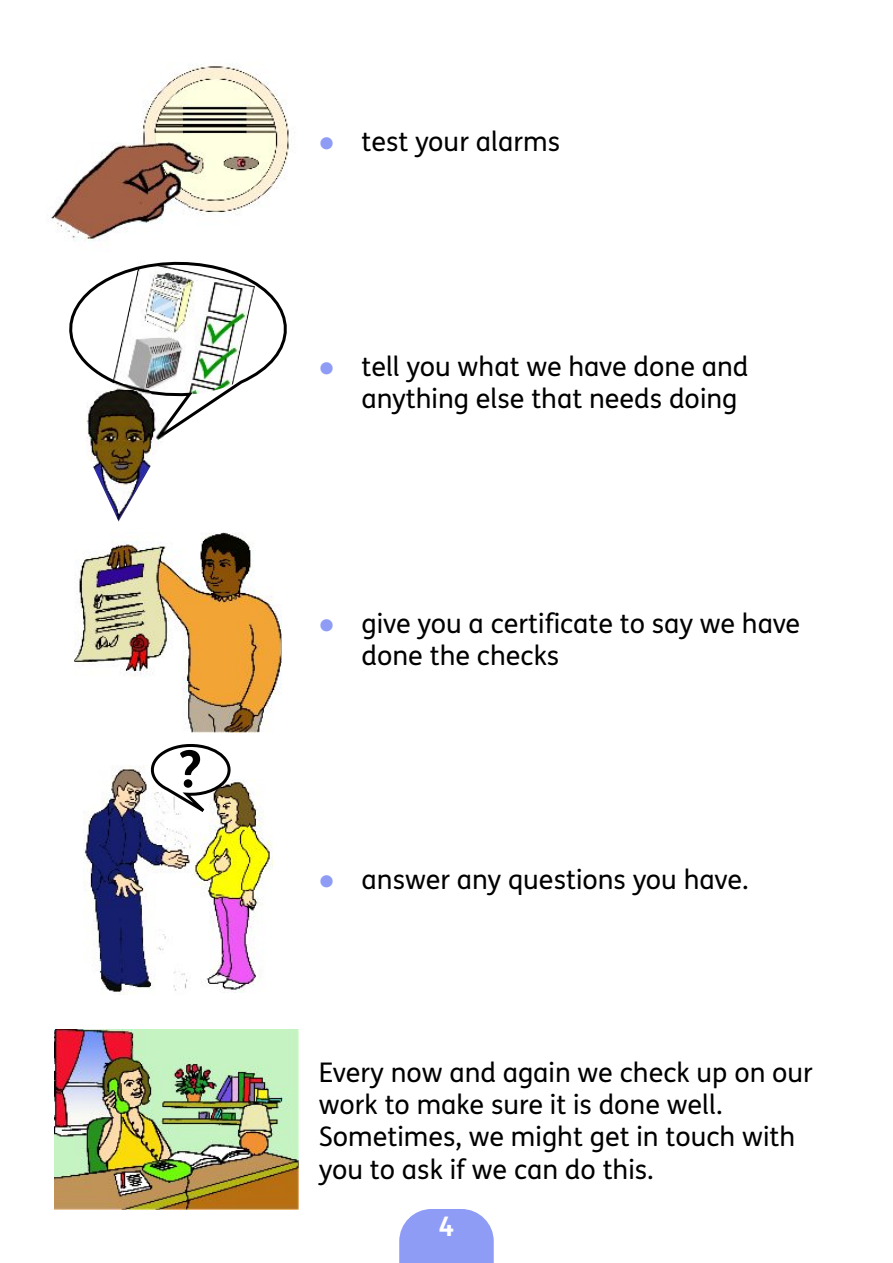
<style>
.page{position:relative;width:893px;height:1263px;background:#fff}
.page>*{position:absolute;margin:0;border:0;box-sizing:border-box;transform-origin:0 0}
.t1{font:700 51.15px "FS Me";color:#000}
.t2{font:27px/32.1px "FS Me";color:#000}
.t3{font:700 27px "FS Me";color:#fff}
.s1{color:#8e9cf5}
</style>
<div class="page">
<svg style="left:399px;top:1209px;width:95px;height:54px"></svg>
<img style="left:143px;top:64px;width:146px;height:151px">
<img style="left:51px;top:108px;width:155px;height:134px">
<img style="left:74px;top:532px;width:207px;height:200px">
<img style="left:83px;top:765px;width:108px;height:229px">
<img style="left:191px;top:780px;width:81px;height:212px">
<img style="left:54px;top:1029px;width:244px;height:180px">
<svg style="left:69px;top:261px;width:218px;height:172px"></svg>
<img style="left:69px;top:383px;width:99px;height:139px">
<svg style="left:143px;top:744px;width:97px;height:82px"></svg>
<h1 class="t1" style="left:178px;top:749px;width:25px">?</h1>
<p class="t2" style="left:319px;top:128px;width:243px"><span class="s1">●</span> test your alarms</p>
<p class="t2" style="left:362px;top:353px;width:388px;text-indent:-43px"><span class="s1">●</span> tell you what we have done and anything else that needs doing</p>
<p class="t2" style="left:362px;top:610px;width:440px;text-indent:-43px"><span class="s1">●</span> give you a certificate to say we have done the checks</p>
<p class="t2" style="left:319px;top:867px;width:431px"><span class="s1">●</span> answer any questions you have.</p>
<p class="t2" style="left:319px;top:1059px;width:495px">Every now and again we check up on our work to make sure it is done well.<br>Sometimes, we might get in touch with you to ask if we can do this.</p>
<p class="t3" style="left:438px;top:1216px;width:17px">4</p>
</div>
